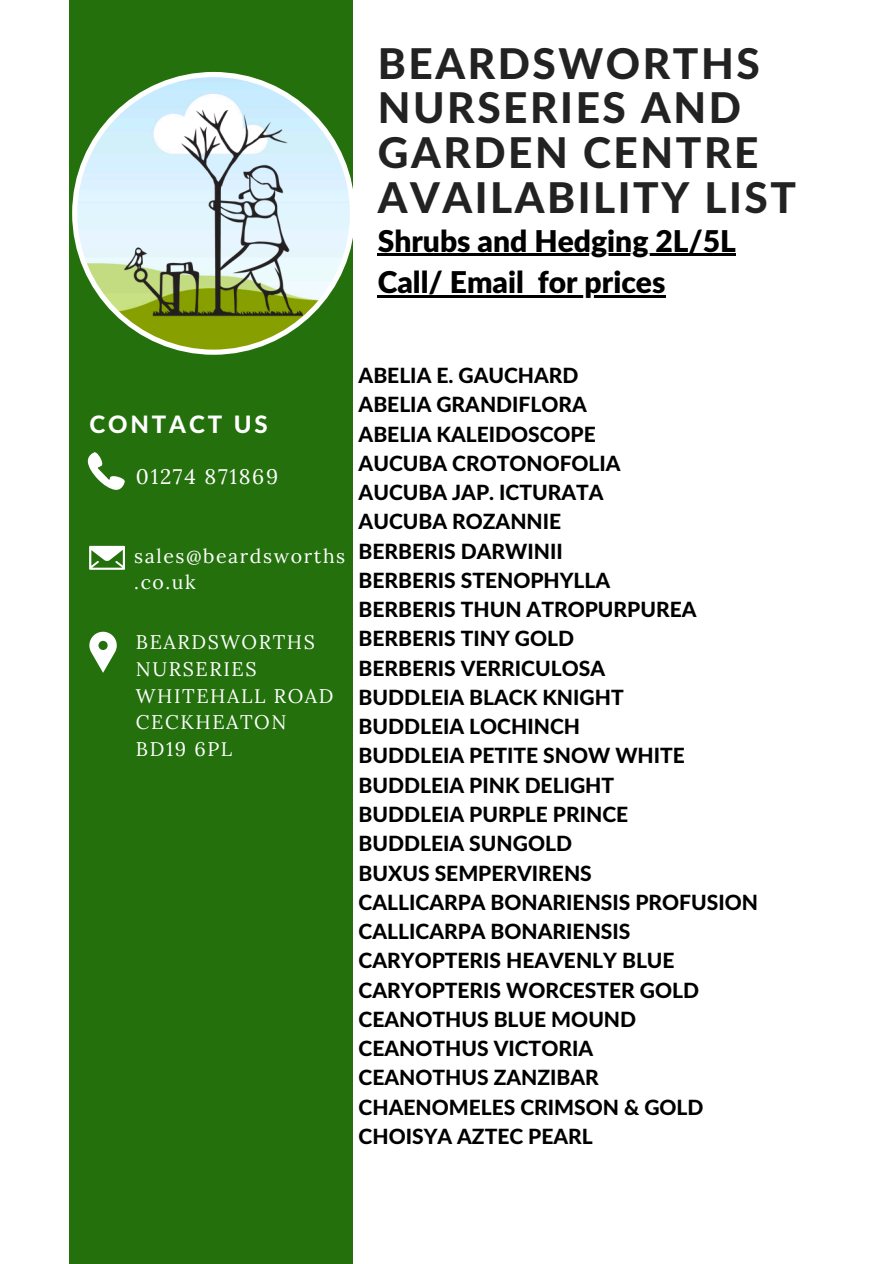
<style>
.page{position:relative;width:894px;height:1264px;background:#fff}
.page>*{position:absolute;margin:0;border:0;box-sizing:border-box;transform-origin:0 0}
.t1{font:800 42.45px/44.8px "Lato Latin";letter-spacing:.06em;color:#222}
.t2{font:900 30px/41.7px "Lato Latin";color:#000}
.t3{font:800 24px "Lato Latin";letter-spacing:.12em;color:#fff}
.t4{font:800 21px/29.2px "Lato Latin";color:#000}
.t5{font:21px "Lora";letter-spacing:.08em;color:#fff}
.t6{font:19.65px/26.8px "Lora";letter-spacing:.08em;color:#fff}
.t7{font:19.5px/25.8px "Lora";letter-spacing:.08em;color:#fff}
</style>
<div class="page">
<div style="left:69px;top:0;width:283px;height:1263px;background:#23700c"></div>
<svg style="left:88px;top:452px;width:37px;height:37px"></svg>
<svg style="left:89px;top:546px;width:35px;height:23px"></svg>
<svg style="left:89px;top:631px;width:27px;height:41px"></svg>
<svg style="left:72px;top:72px;width:281px;height:283px"></svg>
<img style="left:125px;top:110px;width:177px;height:206px">
<hr style="left:377px;top:254px;width:358px;height:2px;background:#000">
<hr style="left:377px;top:295px;width:147px;height:3px;background:#000">
<svg style="left:524px;top:295px;width:13px;height:3px"></svg>
<hr style="left:537px;top:295px;width:128px;height:3px;background:#000">
<p class="t1" style="left:377px;top:43px;width:420px">BEARDSWORTHS<br>NURSERIES AND<br>GARDEN CENTRE<br>AVAILABILITY LIST</p>
<p class="t2" style="left:377px;top:221px;width:360px">Shrubs and Hedging 2L/5L<br>Call/ Email</p>
<h1 class="t2" style="left:537px;top:263px;width:129px">for prices</h1>
<h3 class="t3" style="left:89px;top:414px;width:180px">CONTACT US</h3>
<p class="t5" style="left:136px;top:462px;width:144px">01274 871869</p>
<p class="t7" style="left:134px;top:543px;width:212px">sales@beardsworths .co.uk</p>
<p class="t6" style="left:136px;top:628px;width:199px">BEARDSWORTHS<br>NURSERIES<br>WHITEHALL ROAD<br>CECKHEATON<br>BD19 6PL</p>
<h2 class="t4" style="left:358px;top:362px;width:401px">ABELIA E. GAUCHARD<br>ABELIA GRANDIFLORA<br>ABELIA KALEIDOSCOPE<br>AUCUBA CROTONOFOLIA<br>AUCUBA JAP. ICTURATA<br>AUCUBA ROZANNIE<br>BERBERIS DARWINII<br>BERBERIS STENOPHYLLA<br>BERBERIS THUN ATROPURPUREA<br>BERBERIS TINY GOLD<br>BERBERIS VERRICULOSA<br>BUDDLEIA BLACK KNIGHT<br>BUDDLEIA LOCHINCH<br>BUDDLEIA PETITE SNOW WHITE<br>BUDDLEIA PINK DELIGHT<br>BUDDLEIA PURPLE PRINCE<br>BUDDLEIA SUNGOLD<br>BUXUS SEMPERVIRENS<br>CALLICARPA BONARIENSIS PROFUSION<br>CALLICARPA BONARIENSIS<br>CARYOPTERIS HEAVENLY BLUE<br>CARYOPTERIS WORCESTER GOLD<br>CEANOTHUS BLUE MOUND<br>CEANOTHUS VICTORIA<br>CEANOTHUS ZANZIBAR<br>CHAENOMELES CRIMSON &amp; GOLD<br>CHOISYA AZTEC PEARL</h2>
</div>
